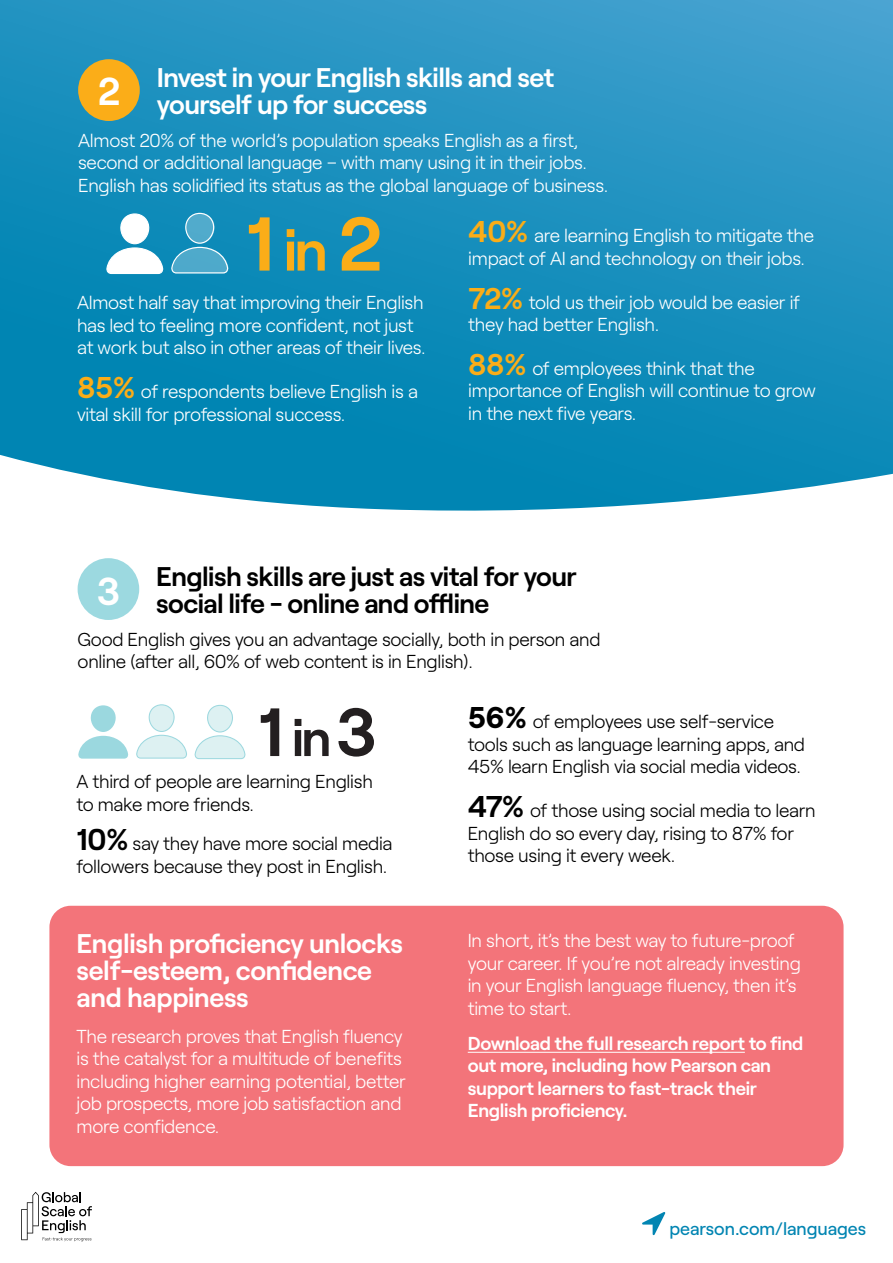
<style>
.page{position:relative;width:893px;height:1263px;background:#fff}
.page>*{position:absolute;margin:0;border:0;box-sizing:border-box;transform-origin:0 0}
.t1{font:600 76.05px "Roobert";color:#fbad18}
.t2{font:600 68.1px "Roobert";color:#231f20}
.t3{font:600 39px "Roobert";color:#fff}
.t4{font:600 27px/27px "Roobert";letter-spacing:-.02em;color:#fff}
.t5{font:600 27px/27px "Roobert";letter-spacing:-.02em;color:#000}
.t6{font:300 18.75px/22.5px "Roobert";letter-spacing:-.015em;color:#fff}
.t7{font:300 18.75px/22.5px "Roobert";letter-spacing:-.015em;color:#000}
.t8{font:600 18.75px/22.5px "Roobert";letter-spacing:-.015em;color:#fff}
.t9{font:500 18px "Roobert";color:#0285b2}
.s1{font-size:57.6px}
.s2{font-weight:600;font-size:30px;color:#fbad18}
.s3{font-size:51.6px}
.s4{font-weight:600;font-size:30px}
.s5{font-weight:700;font-size:30px}
</style>
<div class="page">
<div style="left:49px;top:906px;width:794px;height:260px;background:#f3747a;border-radius:21px"></div>
<hr style="left:468px;top:1052px;width:277px;height:1px;background:#fff">
<svg style="left:21px;top:1192px;width:71px;height:49px"></svg>
<svg style="left:0;top:0;width:893px;height:511px;background:#1e92be"></svg>
<svg style="left:642px;top:1212px;width:23px;height:23px"></svg>
<div style="left:78px;top:558px;width:61px;height:62px;background:#9cd9e0;border-radius:50%"></div>
<svg style="left:78px;top:705px;width:50px;height:54px"></svg>
<svg style="left:136px;top:704px;width:51px;height:55px"></svg>
<svg style="left:194px;top:704px;width:52px;height:56px"></svg>
<div style="left:78px;top:59px;width:62px;height:62px;background:#fbad18;border-radius:50%"></div>
<svg style="left:105px;top:213px;width:59px;height:62px"></svg>
<svg style="left:170px;top:212px;width:59px;height:62px;background:#3da1c6"></svg>
<h3 class="t4" style="left:157px;top:62px;width:399px">Invest in your English skills and set yourself up for success</h3>
<p class="t6" style="left:78px;top:127px;width:532px">Almost 20% of the world’s population speaks English as a first, second or additional language – with many using it in their jobs.<br>English has solidified its status as the global language of business.</p>
<h3 class="t3" style="left:98px;top:61px;width:24px">2</h3>
<h1 class="t1" style="left:246px;top:185px;width:138px">1 <span class="s1">in</span> 2</h1>
<p class="t6" style="left:77px;top:290px;width:350px">Almost half say that improving their English has led to feeling more confident, not just at work but also in other areas of their lives.</p>
<p class="t6" style="left:77px;top:379px;width:342px"><span class="s2">85%</span> of respondents believe English is a vital skill for professional success.</p>
<p class="t6" style="left:468px;top:223px;width:347px"><span class="s2">40%</span> are learning English to mitigate the impact of AI and technology on their jobs.</p>
<p class="t6" style="left:468px;top:289px;width:333px"><span class="s2">72%</span> told us their job would be easier if they had better English.</p>
<p class="t6" style="left:468px;top:356px;width:349px"><span class="s2">88%</span> of employees think that the importance of English will continue to grow in the next five years.</p>
<h3 class="t5" style="left:156px;top:561px;width:422px">English skills are just as vital for your social life - online and offline</h3>
<p class="t7" style="left:78px;top:626px;width:524px">Good English gives you an advantage socially, both in person and online (after all, 60% of web content is in English).</p>
<h3 class="t3" style="left:97px;top:561px;width:25px">3</h3>
<h2 class="t2" style="left:258px;top:680px;width:120px">1 <span class="s3">in</span>3</h2>
<p class="t7" style="left:77px;top:769px;width:298px">A third of people are learning English to make more friends.</p>
<p class="t7" style="left:77px;top:831px;width:317px"><span class="s4">10%</span> say they have more social media followers because they post in English.</p>
<h3 class="t4" style="left:77px;top:927px;width:328px">English proficiency unlocks self-esteem, confidence and happiness</h3>
<p class="t6" style="left:77px;top:1024px;width:331px">The research proves that English fluency is the catalyst for a multitude of benefits including higher earning potential, better job prospects, more job satisfaction and more confidence.</p>
<p class="t7" style="left:468px;top:709px;width:339px"><span class="s5">56%</span> of employees use self-service tools such as language learning apps, and<br>45% learn English via social media videos.</p>
<p class="t7" style="left:468px;top:798px;width:350px"><span class="s4">47%</span> of those using social media to learn<br>English do so every day, rising to 87% for those using it every week.</p>
<p class="t6" style="left:468px;top:928px;width:335px">In short, it’s the best way to future-proof your career. If you’re not already investing in your English language fluency, then it’s time to start.</p>
<p class="t8" style="left:468px;top:1030px;width:337px">Download the full research report to find out more, including how Pearson can support learners to fast-track their English proficiency.</p>
<p class="t9" style="left:669px;top:1215px;width:198px">pearson.com/languages</p>
</div>
